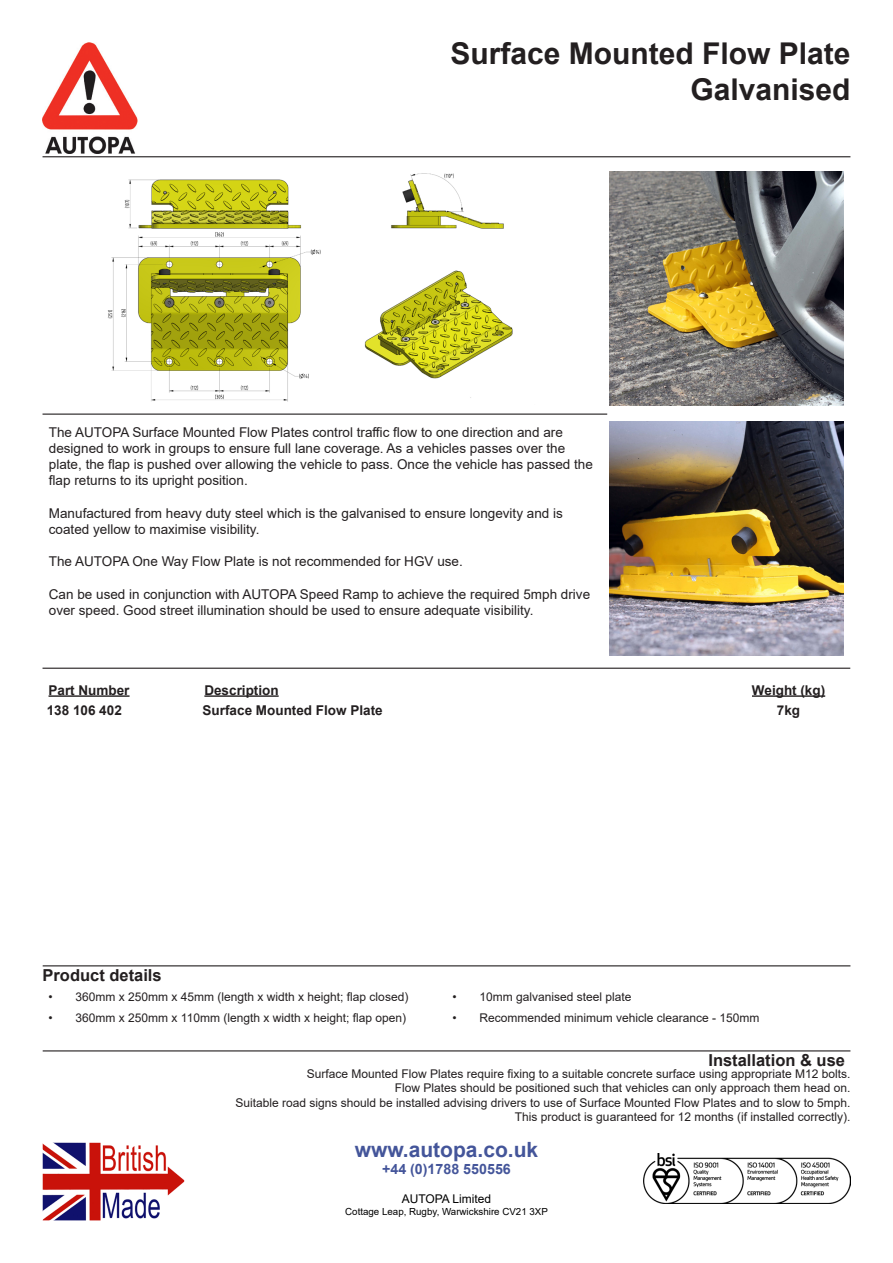
<style>
.page{position:relative;width:893px;height:1263px;background:#fff}
.page>*{position:absolute;margin:0;border:0;box-sizing:border-box;transform-origin:0 0}
.t1{font:700 30px "Arial";color:#231f20}
.t2{font:700 21px "Arial";color:#44559a}
.t3{font:700 16.5px "Arial";color:#231f20}
.t4{font:700 14.25px "Arial";color:#44559a}
.t5{font:13.5px/16.2px "Arial";color:#231f20}
.t6{font:700 13.5px "Arial";color:#231f20}
.t7{font:12px "Arial";color:#231f20}
.t8{font:12px "Arial";color:#000}
.t9{font:9.75px "Arial";color:#000}
</style>
<div class="page">
<img style="left:644px;top:1154px;width:206px;height:49px">
<img style="left:43px;top:1143px;width:141px;height:77px">
<img style="left:107px;top:173px;width:406px;height:229px">
<img style="left:42px;top:43px;width:95px;height:110px">
<hr style="left:43px;top:156px;width:807px;height:1px;background:#231f20">
<hr style="left:43px;top:414px;width:564px;height:1px;background:#231f20">
<hr style="left:49px;top:695px;width:81px;height:2px;background:#231f20">
<hr style="left:204px;top:695px;width:75px;height:2px;background:#231f20">
<hr style="left:752px;top:695px;width:73px;height:2px;background:#231f20">
<img style="left:610px;top:171px;width:233px;height:234px">
<img style="left:610px;top:422px;width:233px;height:233px">
<hr style="left:43px;top:668px;width:807px;height:1px;background:#231f20">
<hr style="left:43px;top:965px;width:807px;height:1px;background:#231f20">
<hr style="left:43px;top:1050px;width:807px;height:1px;background:#231f20">
<p class="t1" style="left:450px;top:33px;width:402px">Surface Mounted Flow Plate</p>
<p class="t1" style="left:690px;top:69px;width:162px">Galvanised</p>
<p class="t5" style="left:49px;top:424px;width:546px">The AUTOPA Surface Mounted Flow Plates control traffic flow to one direction and are designed to work in groups to ensure full lane coverage. As a vehicles passes over the plate, the flap is pushed over allowing the vehicle to pass. Once the vehicle has passed the flap returns to its upright position.</p>
<p class="t5" style="left:49px;top:505px;width:515px">Manufactured from heavy duty steel which is the galvanised to ensure longevity and is coated yellow to maximise visibility.</p>
<p class="t5" style="left:49px;top:553px;width:415px">The AUTOPA One Way Flow Plate is not recommended for HGV use.</p>
<p class="t5" style="left:49px;top:586px;width:543px">Can be used in conjunction with AUTOPA Speed Ramp to achieve the required 5mph drive over speed. Good street illumination should be used to ensure adequate visibility.</p>
<p class="t6" style="left:49px;top:680px;width:83px">Part Number</p>
<p class="t6" style="left:204px;top:680px;width:76px">Description</p>
<p class="t6" style="left:752px;top:680px;width:75px">Weight (kg)</p>
<p class="t6" style="left:47px;top:700px;width:77px">138 106 402</p>
<p class="t6" style="left:203px;top:700px;width:182px">Surface Mounted Flow Plate</p>
<p class="t6" style="left:777px;top:700px;width:25px">7kg</p>
<p class="t3" style="left:43px;top:963px;width:121px">Product details</p>
<p class="t7" style="left:49px;top:989px;width:361px">• 360mm x 250mm x 45mm (length x width x height; flap closed)</p>
<p class="t7" style="left:452px;top:989px;width:181px">• 10mm galvanised steel plate</p>
<p class="t7" style="left:49px;top:1009px;width:359px">• 360mm x 250mm x 110mm (length x width x height; flap open)</p>
<p class="t7" style="left:452px;top:1009px;width:309px">• Recommended minimum vehicle clearance - 150mm</p>
<p class="t3" style="left:708px;top:1048px;width:138px">Installation &amp; use</p>
<p class="t7" style="left:307px;top:1065px;width:545px">Surface Mounted Flow Plates require fixing to a suitable concrete surface using appropriate M12 bolts.</p>
<p class="t7" style="left:395px;top:1080px;width:457px">Flow Plates should be positioned such that vehicles can only approach them head on.</p>
<p class="t7" style="left:235px;top:1094px;width:616px">Suitable road signs should be installed advising drivers to use of Surface Mounted Flow Plates and to slow to 5mph.</p>
<p class="t7" style="left:515px;top:1108px;width:337px">This product is guaranteed for 12 months (if installed correctly).</p>
<p class="t2" style="left:355px;top:1135px;width:185px">www.autopa.co.uk</p>
<p class="t4" style="left:382px;top:1159px;width:130px">+44 (0)1788 550556</p>
<p class="t8" style="left:402px;top:1190px;width:91px">AUTOPA Limited</p>
<p class="t9" style="left:345px;top:1204px;width:204px">Cottage Leap, Rugby, Warwickshire CV21 3XP</p>
</div>
